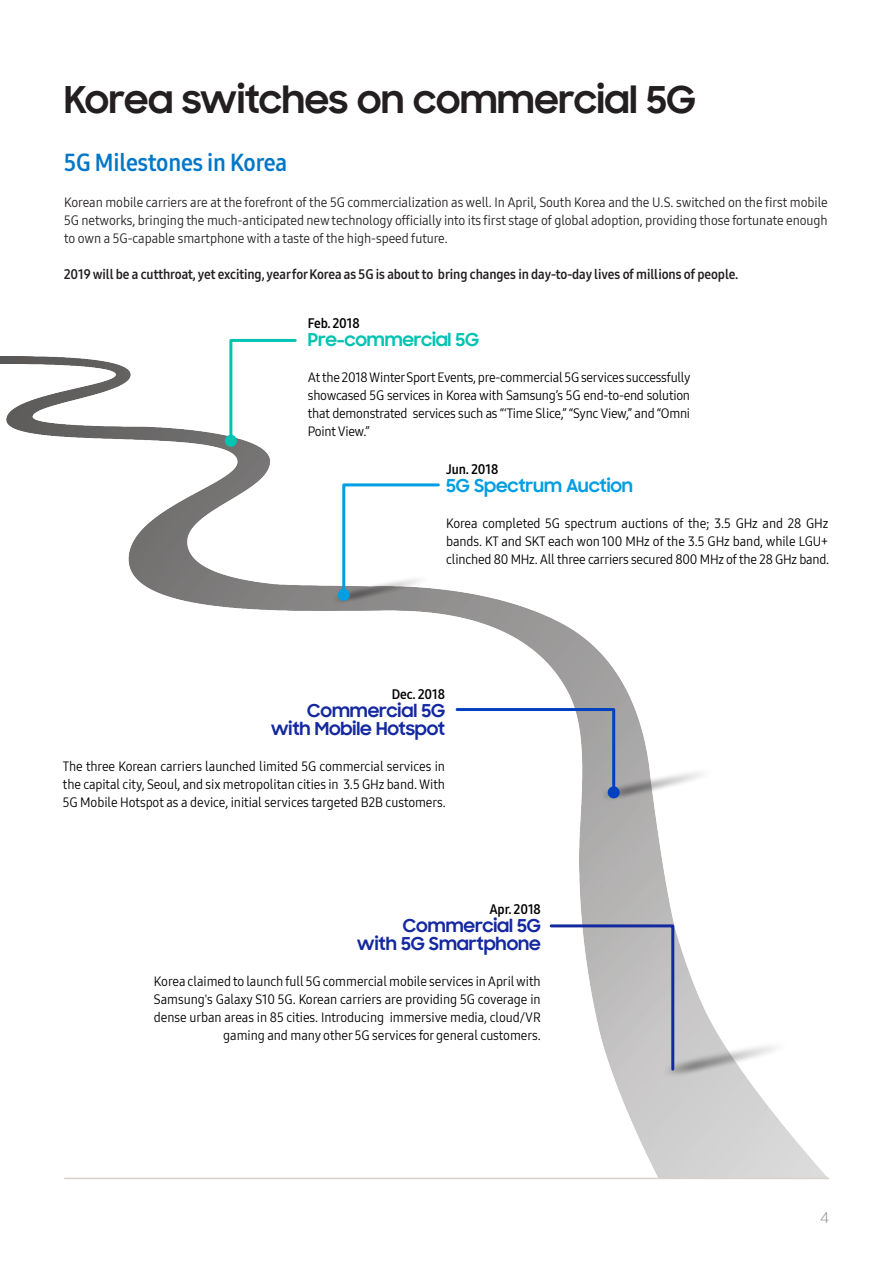
<style>
.page{position:relative;width:893px;height:1263px;background:#fff}
.page>*{position:absolute;margin:0;border:0;box-sizing:border-box;transform-origin:0 0}
.t1{font:700 37.5px "Samsung Sharp Sans";letter-spacing:-.005em;color:#231f20}
.t2{font:24px "Samsung One 700 C";letter-spacing:-.005em;color:#0077c8}
.t3{font:700 18px/18px "Samsung Sharp Sans";letter-spacing:-.005em;color:#1428a0;text-align:right}
.t4{font:700 18px "Samsung Sharp Sans";letter-spacing:-.005em;color:#009ee2}
.t5{font:700 18px "Samsung Sharp Sans";letter-spacing:-.01em;color:#00c3b2}
.t6{font:15px "Samsung Sharp Sans";color:#939598}
.t7{font:13.5px/18px "Samsung One 400 C";letter-spacing:-.005em;color:#000;text-align:justify}
.t8{font:13.5px/18px "Samsung One 400 C";letter-spacing:-.005em;color:#231f20;text-align:justify}
.t9{font:13.5px "Samsung One 700 C";letter-spacing:-.005em;color:#231f20}
.t10{font:13.5px "Samsung One 700 C";letter-spacing:-.005em;color:#000}
</style>
<div class="page">
<img style="left:0;top:356px;width:828px;height:822px">
<hr style="left:64px;top:1178px;width:765px;height:1px;background:#d7d2cb">
<img style="left:217px;top:437px;width:86px;height:14px">
<svg style="left:228px;top:338px;width:70px;height:109px"></svg>
<div style="left:225px;top:435px;width:12px;height:12px;background:#00c3b2;border-radius:50%"></div>
<img style="left:327px;top:567px;width:109px;height:40px">
<svg style="left:341px;top:482px;width:100px;height:116px"></svg>
<div style="left:338px;top:589px;width:12px;height:12px;background:#009ee2;border-radius:50%"></div>
<img style="left:600px;top:760px;width:113px;height:43px">
<svg style="left:454px;top:706px;width:163px;height:89px"></svg>
<div style="left:608px;top:786px;width:12px;height:12px;background:#0041c2;border-radius:50%"></div>
<img style="left:657px;top:1031px;width:139px;height:50px">
<svg style="left:548px;top:923px;width:128px;height:149px"></svg>
<h1 class="t1" style="left:64px;top:72px;width:633px">Korea switches on commercial 5G</h1>
<h2 class="t2" style="left:64px;top:146px;width:225px">5G Milestones in Korea</h2>
<p class="t8" style="left:64px;top:193px;width:765px">Korean mobile carriers are at the forefront of the 5G commercialization as well. In April, South Korea and the U.S. switched on the first mobile 5G networks, bringing the much-anticipated new technology officially into its first stage of global adoption, providing those fortunate enough to own a 5G-capable smartphone with a taste of the high-speed future.</p>
<p class="t9" style="left:64px;top:265px;width:676px">2019 will be a cutthroat, yet exciting, year for Korea as 5G is about to bring changes in day-to-day lives of millions of people.</p>
<p class="t10" style="left:308px;top:314px;width:53px">Feb. 2018</p>
<h3 class="t5" style="left:308px;top:326px;width:173px">Pre-commercial 5G</h3>
<p class="t7" style="left:308px;top:368px;width:384px">At the 2018 Winter Sport Events, pre-commercial 5G services successfully showcased 5G services in Korea with Samsung’s 5G end-to-end solution that demonstrated services such as “‘Time Slice,” “Sync View,” and “Omni Point View.”</p>
<p class="t10" style="left:446px;top:460px;width:54px">Jun. 2018</p>
<h3 class="t4" style="left:446px;top:472px;width:189px">5G Spectrum Auction</h3>
<p class="t7" style="left:446px;top:514px;width:385px">Korea completed 5G spectrum auctions of the; 3.5 GHz and 28 GHz bands. KT and SKT each won 100 MHz of the 3.5 GHz band, while LGU+ clinched 80 MHz. All three carriers secured 800 MHz of the 28 GHz band.</p>
<p class="t10" style="left:392px;top:685px;width:55px">Dec. 2018</p>
<h3 class="t3" style="left:271px;top:700px;width:176px">Commercial 5G with Mobile Hotspot</h3>
<p class="t7" style="left:63px;top:757px;width:384px">The three Korean carriers launched limited 5G commercial services in the capital city, Seoul, and six metropolitan cities in 3.5 GHz band. With 5G Mobile Hotspot as a device, initial services targeted B2B customers.</p>
<p class="t10" style="left:489px;top:900px;width:53px">Apr. 2018</p>
<h3 class="t3" style="left:357px;top:915px;width:185px">Commercial 5G<br>with 5G Smartphone</h3>
<p class="t7" style="left:154px;top:972px;width:388px;text-align:right">Korea claimed to launch full 5G commercial mobile services in April with Samsung's Galaxy S10 5G. Korean carriers are providing 5G coverage in dense urban areas in 85 cities. Introducing immersive media, cloud/VR gaming and many other 5G services for general customers.</p>
<p class="t6" style="left:820px;top:1207px;width:11px">4</p>
</div>
